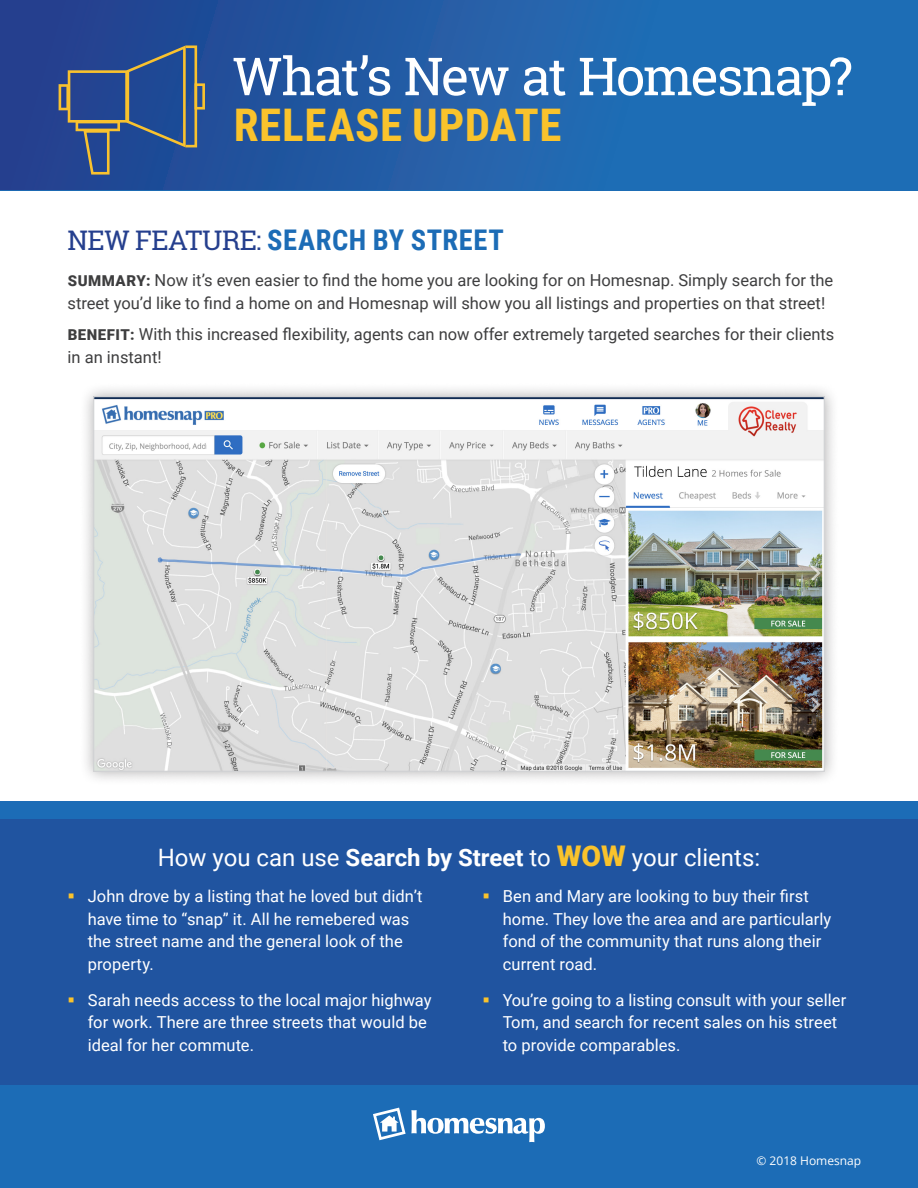
<style>
.page{position:relative;width:918px;height:1188px;background:#fff}
.page>*{position:absolute;margin:0;border:0;box-sizing:border-box;transform-origin:0 0}
.t1{font:52.5px "Roboto Slab";letter-spacing:-.045em;color:#fff}
.t2{font:700 45px "Roboto Condensed";letter-spacing:.01em;color:#fac32c}
.t3{font:700 28.5px "Roboto Condensed";letter-spacing:.02em;color:#1c6cb6}
.t4{font:24px "Roboto";color:#fff}
.t5{font:16.5px/22.5px "Roboto";color:#fff}
.t6{font:16.5px/22.5px "Roboto";color:#3e3e3f}
.t7{font:12px "Open Sans";color:#fff}
.s1{font-family:"Roboto Slab";font-weight:400;font-size:27px;color:#253f8e}
.s2{font-weight:900;font-size:15px}
.s3{font-weight:700}
.s4{font-weight:900;font-size:28.5px;color:#fac32c}
</style>
<div class="page">
<div style="left:0;top:802px;width:918px;height:386px;background:#1c6cb6"></div>
<div style="left:0;top:819px;width:918px;height:265px;background:#2054a0"></div>
<div style="left:0;top:0;width:918px;height:190px;background:#1d6db5"></div>
<svg style="left:0;top:0;width:547px;height:190px"></svg>
<svg style="left:373px;top:1108px;width:172px;height:34px"></svg>
<div style="left:184px;top:45px;width:13px;height:102px;border:3px solid #f9c22e"></div>
<svg style="left:195px;top:83px;width:10px;height:27px"></svg>
<svg style="left:59px;top:45px;width:127px;height:130px"></svg>
<div style="left:79px;top:382px;width:760px;height:404px;background:#231f20;opacity:.35"></div>
<img style="left:95px;top:398px;width:728px;height:372px">
<h1 class="t1" style="left:233px;top:40px;width:621px">What’s New at Homesnap?</h1>
<h2 class="t2" style="left:234px;top:94px;width:329px">RELEASE UPDATE</h2>
<h3 class="t3" style="left:68px;top:220px;width:438px"><span class="s1">NEW FEATURE:</span> SEARCH BY STREET</h3>
<p class="t6" style="left:68px;top:269px;width:767px"><span class="s2">SUMMARY:</span> Now it’s even easier to find the home you are looking for on Homesnap. Simply search for the street you’d like to find a home on and Homesnap will show you all listings and properties on that street!</p>
<p class="t6" style="left:68px;top:323px;width:768px"><span class="s2">BENEFIT:</span> With this increased flexibility, agents can now offer extremely targeted searches for their clients in an instant!</p>
<h3 class="t4" style="left:158px;top:841px;width:604px">How you can use <span class="s3">Search by Street</span> to <span class="s4">WOW</span> your clients:</h3>
<p class="t5" style="left:88px;top:885px;width:336px">John drove by a listing that he loved but didn’t have time to “snap” it. All he remebered was the street name and the general look of the property.</p>
<p class="t5" style="left:88px;top:988px;width:345px">Sarah needs access to the local major highway for work. There are three streets that would be ideal for her commute.</p>
<p class="t5" style="left:503px;top:885px;width:330px">Ben and Mary are looking to buy their first home. They love the area and are particularly fond of the community that runs along their current road.</p>
<p class="t5" style="left:503px;top:988px;width:345px">You’re going to a listing consult with your seller<br>Tom, and search for recent sales on his street to provide comparables.</p>
<p class="t7" style="left:757px;top:1153px;width:106px">© 2018 Homesnap</p>
</div>
